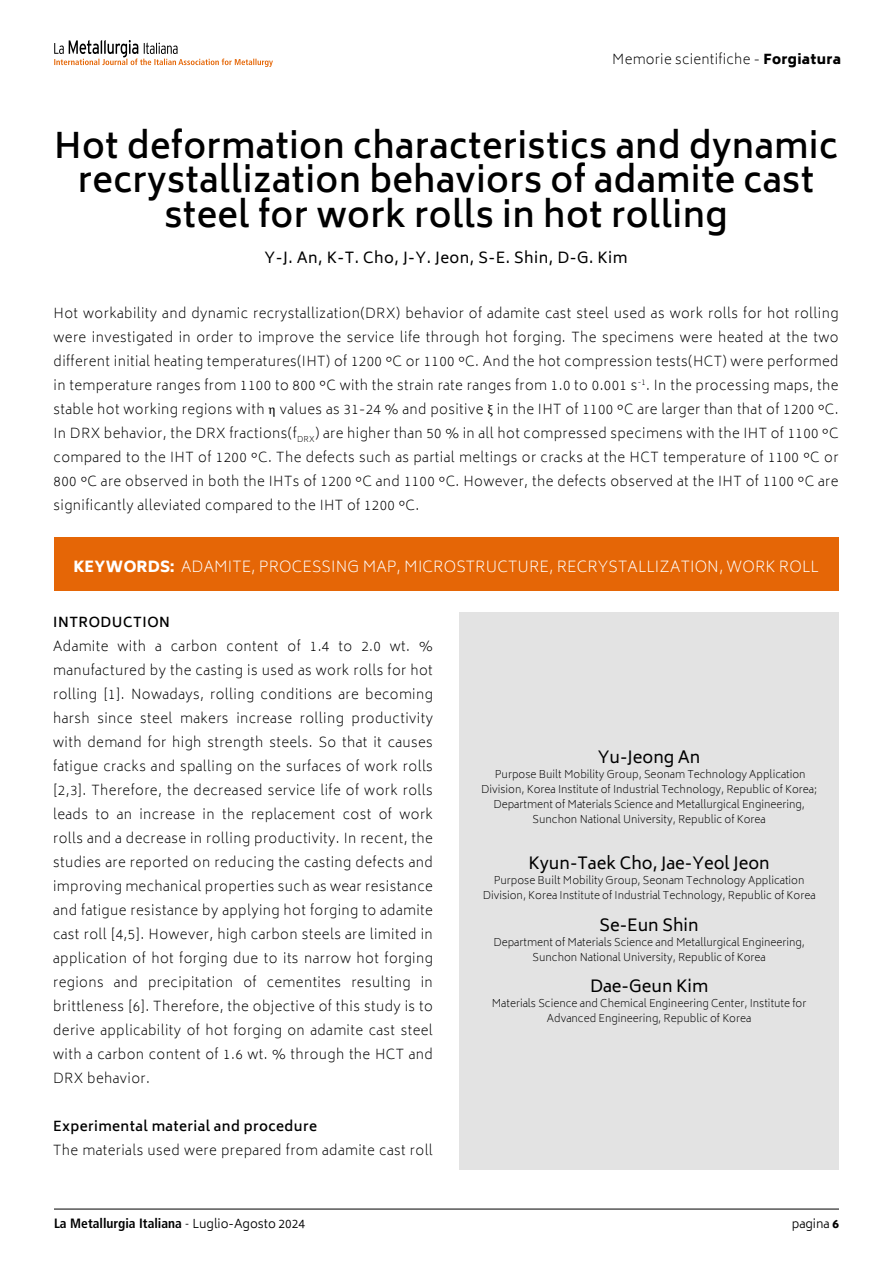
<style>
.page{position:relative;width:893px;height:1263px;background:#fff}
.page>*{position:absolute;margin:0;border:0;box-sizing:border-box;transform-origin:0 0}
.t1{font:600 34.5px/34.5px "Biryani";letter-spacing:.01em;color:#000;text-align:center}
.t2{font:16.5px "Biryani";color:#000}
.t3{font:200 15px "Biryani";letter-spacing:.01em;color:#fff}
.t4{font:15px "Biryani";letter-spacing:.03em;color:#000}
.t5{font:200 13.5px/24px "Biryani";letter-spacing:.03em;color:#000;text-align:justify}
.t6{font:600 13.5px "Biryani";letter-spacing:.03em;color:#000}
.t7{font:700 condensed 13.5px "Frutiger LT Std";color:#000}
.t8{font:300 12px "Biryani";color:#000}
.t9{font:200 10.5px/15px "Biryani";color:#000;text-align:center}
.s1{font-weight:800}
.s2{font-family:"Cambria Math";font-weight:400}
.s3{font-weight:300}
.s4{font-family:"Biryani";font-weight:300;font-stretch:normal;font-size:12px}
</style>
<div class="page">
<hr style="left:54px;top:1209px;width:785px;height:1px;background:#000">
<svg style="left:54px;top:40px;width:219px;height:27px"></svg>
<div style="left:459px;top:612px;width:380px;height:557px;background:#e3e3e3"></div>
<div style="left:54px;top:537px;width:784px;height:54px;background:#e56606"></div>
<p class="t5" style="left:612px;top:48px;width:230px">Memorie scientifiche - <span class="s1">Forgiatura</span></p>
<h1 class="t1" style="left:54px;top:129px;width:785px">Hot deformation characteristics and dynamic recrystallization behaviors of adamite cast steel for work rolls in hot rolling</h1>
<p class="t4" style="left:265px;top:249px;width:364px">Y-J. An, K-T. Cho, J-Y. Jeon, S-E. Shin, D-G. Kim</p>
<p class="t5" style="left:54px;top:301px;width:786px">Hot workability and dynamic recrystallization(DRX) behavior of adamite cast steel used as work rolls for hot rolling were investigated in order to improve the service life through hot forging. The specimens were heated at the two different initial heating temperatures(IHT) of 1200 °C or 1100 °C. And the hot compression tests(HCT) were performed in temperature ranges from 1100 to 800 °C with the strain rate ranges from 1.0 to 0.001 s<sup>-1</sup>. In the processing maps, the stable hot working regions with <span class="s2">η</span> values as 31-24 % and positive <span class="s2">ξ</span> in the IHT of 1100 °C are larger than that of 1200 °C.<br>In DRX behavior, the DRX fractions(f<sub>DRX</sub>) are higher than 50 % in all hot compressed specimens with the IHT of 1100 °C compared to the IHT of 1200 °C. The defects such as partial meltings or cracks at the HCT temperature of 1100 °C or 800 °C are observed in both the IHTs of 1200 °C and 1100 °C. However, the defects observed at the IHT of 1100 °C are significantly alleviated compared to the IHT of 1200 °C.</p>
<p class="t3" style="left:73px;top:558px;width:747px"><span class="s1">KEYWORDS:</span> ADAMITE, PROCESSING MAP, MICROSTRUCTURE, RECRYSTALLIZATION, WORK ROLL</p>
<p class="t6" style="left:53px;top:615px;width:118px">INTRODUCTION</p>
<p class="t5" style="left:53px;top:635px;width:381px">Adamite with a carbon content of 1.4 to 2.0 wt. % manufactured by the casting is used as work rolls for hot rolling [1]. Nowadays, rolling conditions are becoming harsh since steel makers increase rolling productivity with demand for high strength steels. So that it causes fatigue cracks and spalling on the surfaces of work rolls [2,3]. Therefore, the decreased service life of work rolls leads to an increase in the replacement cost of work rolls and a decrease in rolling productivity. In recent, the studies are reported on reducing the casting defects and improving mechanical properties such as wear resistance and fatigue resistance by applying hot forging to adamite cast roll [4,5]. However, high carbon steels are limited in application of hot forging due to its narrow hot forging regions and precipitation of cementites resulting in brittleness [6]. Therefore, the objective of this study is to derive applicability of hot forging on adamite cast steel with a carbon content of 1.6 wt. % through the HCT and DRX behavior.</p>
<p class="t6" style="left:53px;top:1119px;width:265px">Experimental material and procedure</p>
<p class="t5" style="left:53px;top:1139px;width:381px">The materials used were prepared from adamite cast roll</p>
<p class="t2" style="left:598px;top:747px;width:104px">Yu-Jeong An</p>
<p class="t9" style="left:481px;top:767px;width:337px">Purpose Built Mobility Group, Seonam Technology Application Division, Korea Institute of Industrial Technology, Republic of Korea; Department of Materials Science and Metallurgical Engineering, Sunchon National University, Republic of Korea</p>
<p class="t2" style="left:528px;top:854px;width:243px">Kyun-Taek Cho, Jae-Yeol Jeon</p>
<p class="t9" style="left:483px;top:873px;width:334px">Purpose Built Mobility Group, Seonam Technology Application<br>Division, Korea Institute of Industrial Technology, Republic of Korea</p>
<p class="t2" style="left:600px;top:915px;width:101px">Se-Eun Shin</p>
<p class="t9" style="left:493px;top:935px;width:313px">Department of Materials Science and Metallurgical Engineering,<br>Sunchon National University, Republic of Korea</p>
<p class="t2" style="left:590px;top:977px;width:120px">Dae-Geun Kim</p>
<p class="t9" style="left:492px;top:996px;width:316px">Materials Science and Chemical Engineering Center, Institute for<br>Advanced Engineering, Republic of Korea</p>
<p class="t7" style="left:54px;top:1216px;width:252px">La Metallurgia Italiana <span class="s3">-</span> <span class="s4">Luglio-Agosto 2024</span></p>
<p class="t8" style="left:792px;top:1217px;width:49px">pagina <span class="s1">6</span></p>
</div>
